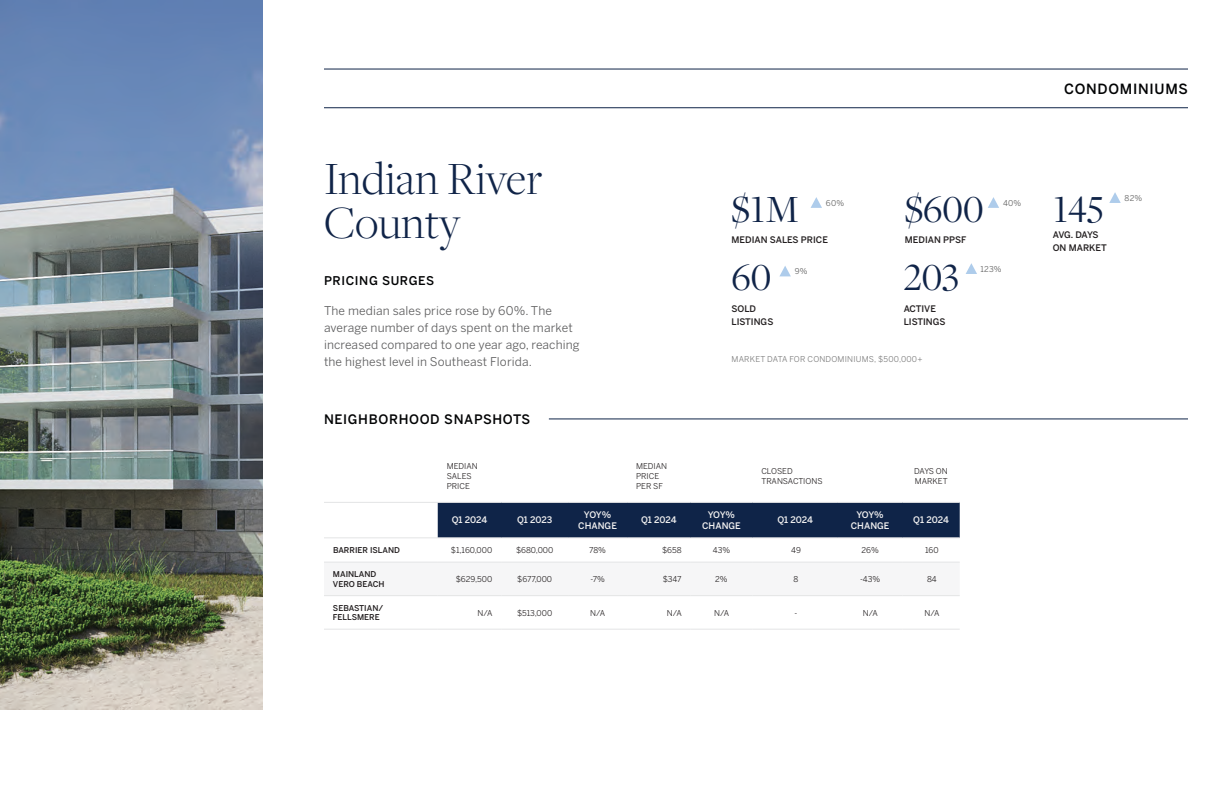
<style>
.page{position:relative;width:1224px;height:792px;background:#fff}
.page>*{position:absolute;margin:0;border:0;box-sizing:border-box;transform-origin:0 0}
.t1{font:300 48px "Freight Disp Pro";color:#102448}
.t2{font:40px "Freight Disp Pro";color:#102448}
.t3{font:500 14px "Benton Sans";letter-spacing:.05em;color:#020304}
.t4{font:500 13px "Benton Sans";letter-spacing:.05em;color:#020304}
.t5{font:12px/17px "Benton Sans";letter-spacing:.01em;color:#5d5d5e}
.t6{font:500 12px "Benton Sans";letter-spacing:.05em;color:#020304}
.t7{font:500 9px "Benton Sans";color:#231f20}
.t8{font:500 9px/10.8px "Benton Sans";letter-spacing:-.005em;color:#f1f0f0;text-align:center}
.t9{font:8px/9.6px "Benton Sans";color:#231f20}
.t10{font:500 8px "Benton Sans";color:#231f20}
.t11{font:8px "Benton Sans";letter-spacing:.025em;color:#797979}
.t12{font:8px "Benton Sans";letter-spacing:.025em;color:#5d5d5d}
</style>
<div class="page">
<hr style="left:324px;top:69px;width:864px;height:1px;background:#0f2448">
<hr style="left:324px;top:108px;width:864px;height:1px;background:#0f2448">
<svg style="left:811px;top:197px;width:11px;height:11px"></svg>
<svg style="left:988px;top:197px;width:11px;height:11px"></svg>
<svg style="left:1109px;top:192px;width:12px;height:11px"></svg>
<svg style="left:779px;top:266px;width:12px;height:10px"></svg>
<svg style="left:966px;top:263px;width:11px;height:11px"></svg>
<hr style="left:549px;top:419px;width:639px;height:1px;background:#0f2448">
<img style="left:0;top:0;width:262px;height:709px">
<div style="left:438px;top:503px;width:522px;height:35px;background:#0f2448"></div>
<hr style="left:324px;top:502px;width:114px;height:1px;background:#e3e4e5">
<hr style="left:438px;top:502px;width:63px;height:1px;background:#e3e4e5">
<hr style="left:501px;top:502px;width:67px;height:1px;background:#e3e4e5">
<hr style="left:568px;top:502px;width:59px;height:1px;background:#e3e4e5">
<hr style="left:627px;top:502px;width:64px;height:1px;background:#e3e4e5">
<hr style="left:691px;top:502px;width:61px;height:1px;background:#e3e4e5">
<hr style="left:752px;top:502px;width:86px;height:1px;background:#e3e4e5">
<hr style="left:838px;top:502px;width:64px;height:1px;background:#e3e4e5">
<hr style="left:902px;top:502px;width:58px;height:1px;background:#e3e4e5">
<hr style="left:324px;top:538px;width:114px;height:1px;background:#e3e4e5">
<hr style="left:438px;top:538px;width:63px;height:1px;background:#e3e4e5">
<hr style="left:501px;top:538px;width:67px;height:1px;background:#e3e4e5">
<hr style="left:568px;top:538px;width:59px;height:1px;background:#e3e4e5">
<hr style="left:627px;top:538px;width:64px;height:1px;background:#e3e4e5">
<hr style="left:691px;top:538px;width:61px;height:1px;background:#e3e4e5">
<hr style="left:752px;top:538px;width:86px;height:1px;background:#e3e4e5">
<hr style="left:838px;top:538px;width:64px;height:1px;background:#e3e4e5">
<hr style="left:902px;top:538px;width:58px;height:1px;background:#e3e4e5">
<hr style="left:324px;top:562px;width:114px;height:1px;background:#e3e4e5">
<hr style="left:438px;top:562px;width:63px;height:1px;background:#e3e4e5">
<hr style="left:501px;top:562px;width:67px;height:1px;background:#e3e4e5">
<hr style="left:568px;top:562px;width:59px;height:1px;background:#e3e4e5">
<hr style="left:627px;top:562px;width:64px;height:1px;background:#e3e4e5">
<hr style="left:691px;top:562px;width:61px;height:1px;background:#e3e4e5">
<hr style="left:752px;top:562px;width:86px;height:1px;background:#e3e4e5">
<hr style="left:838px;top:562px;width:64px;height:1px;background:#e3e4e5">
<hr style="left:902px;top:562px;width:58px;height:1px;background:#e3e4e5">
<hr style="left:324px;top:595px;width:114px;height:1px;background:#e3e4e5">
<hr style="left:438px;top:595px;width:63px;height:1px;background:#e3e4e5">
<hr style="left:501px;top:595px;width:67px;height:1px;background:#e3e4e5">
<hr style="left:568px;top:595px;width:59px;height:1px;background:#e3e4e5">
<hr style="left:627px;top:595px;width:64px;height:1px;background:#e3e4e5">
<hr style="left:691px;top:595px;width:61px;height:1px;background:#e3e4e5">
<hr style="left:752px;top:595px;width:86px;height:1px;background:#e3e4e5">
<hr style="left:838px;top:595px;width:64px;height:1px;background:#e3e4e5">
<hr style="left:902px;top:595px;width:58px;height:1px;background:#e3e4e5">
<hr style="left:324px;top:629px;width:114px;height:1px;background:#e3e4e5">
<hr style="left:438px;top:629px;width:63px;height:1px;background:#e3e4e5">
<hr style="left:501px;top:629px;width:67px;height:1px;background:#e3e4e5">
<hr style="left:568px;top:629px;width:59px;height:1px;background:#e3e4e5">
<hr style="left:627px;top:629px;width:64px;height:1px;background:#e3e4e5">
<hr style="left:691px;top:629px;width:61px;height:1px;background:#e3e4e5">
<hr style="left:752px;top:629px;width:86px;height:1px;background:#e3e4e5">
<hr style="left:838px;top:629px;width:64px;height:1px;background:#e3e4e5">
<hr style="left:902px;top:629px;width:58px;height:1px;background:#e3e4e5">
<p class="t1" style="left:324px;top:148px;width:220px">Indian River</p>
<p class="t1" style="left:324px;top:192px;width:138px">County</p>
<p class="t6" style="left:324px;top:273px;width:112px">PRICING SURGES</p>
<p class="t5" style="left:324px;top:302px;width:257px">The median sales price rose by 60%. The average number of days spent on the market increased compared to one year ago, reaching the highest level in Southeast Florida.</p>
<p class="t4" style="left:324px;top:411px;width:208px">NEIGHBORHOOD SNAPSHOTS</p>
<p class="t9" style="left:447px;top:462px;width:33px">MEDIAN</p>
<p class="t9" style="left:447px;top:471px;width:26px">SALES<br>PRICE</p>
<p class="t9" style="left:636px;top:462px;width:33px">MEDIAN<br>PRICE</p>
<p class="t9" style="left:636px;top:481px;width:28px">PER SF</p>
<p class="t2" style="left:732px;top:183px;width:69px">$1M</p>
<p class="t12" style="left:826px;top:198px;width:20px">60%</p>
<p class="t2" style="left:905px;top:183px;width:80px">$600</p>
<p class="t12" style="left:1003px;top:198px;width:20px">40%</p>
<p class="t7" style="left:732px;top:234px;width:98px">MEDIAN SALES PRICE</p>
<p class="t7" style="left:905px;top:234px;width:63px">MEDIAN PPSF</p>
<p class="t2" style="left:732px;top:251px;width:41px">60</p>
<p class="t12" style="left:795px;top:267px;width:14px">9%</p>
<p class="t2" style="left:904px;top:251px;width:57px">203</p>
<p class="t12" style="left:981px;top:264px;width:23px">123%</p>
<p class="t7" style="left:732px;top:303px;width:26px">SOLD</p>
<p class="t7" style="left:732px;top:316px;width:43px">LISTINGS</p>
<p class="t7" style="left:904px;top:303px;width:34px">ACTIVE</p>
<p class="t7" style="left:904px;top:316px;width:43px">LISTINGS</p>
<p class="t11" style="left:732px;top:354px;width:192px">MARKET DATA FOR CONDOMINIUMS, $500,000+</p>
<p class="t9" style="left:761px;top:466px;width:33px">CLOSED</p>
<p class="t9" style="left:761px;top:476px;width:63px">TRANSACTIONS</p>
<p class="t9" style="left:914px;top:466px;width:35px">DAYS ON<br>MARKET</p>
<p class="t8" style="left:452px;top:515px;width:37px">Q1 2024</p>
<p class="t8" style="left:517px;top:515px;width:37px">Q1 2023</p>
<p class="t8" style="left:578px;top:509px;width:40px">YOY%<br>CHANGE</p>
<p class="t8" style="left:641px;top:515px;width:37px">Q1 2024</p>
<p class="t8" style="left:702px;top:509px;width:40px">YOY%<br>CHANGE</p>
<p class="t8" style="left:777px;top:515px;width:37px">Q1 2024</p>
<p class="t8" style="left:851px;top:509px;width:40px">YOY%<br>CHANGE</p>
<p class="t8" style="left:913px;top:515px;width:37px">Q1 2024</p>
<p class="t10" style="left:333px;top:545px;width:69px">BARRIER ISLAND</p>
<p class="t9" style="left:451px;top:545px;width:43px">$1,160,000</p>
<p class="t9" style="left:516px;top:545px;width:39px">$680,000</p>
<p class="t9" style="left:589px;top:545px;width:18px">78%</p>
<p class="t9" style="left:662px;top:545px;width:21px">$658</p>
<p class="t9" style="left:713px;top:545px;width:19px">43%</p>
<p class="t9" style="left:791px;top:545px;width:11px">49</p>
<p class="t9" style="left:861px;top:545px;width:19px">26%</p>
<p class="t9" style="left:925px;top:545px;width:15px">160</p>
<p class="t10" style="left:333px;top:569px;width:45px">MAINLAND</p>
<p class="t10" style="left:333px;top:579px;width:53px">VERO BEACH</p>
<p class="t9" style="left:456px;top:574px;width:38px">$629,500</p>
<p class="t9" style="left:517px;top:574px;width:36px">$677,000</p>
<p class="t9" style="left:590px;top:574px;width:16px">-7%</p>
<p class="t9" style="left:663px;top:574px;width:20px">$347</p>
<p class="t9" style="left:715px;top:574px;width:14px">2%</p>
<p class="t9" style="left:794px;top:574px;width:6px">8</p>
<p class="t9" style="left:860px;top:574px;width:22px">-43%</p>
<p class="t9" style="left:927px;top:574px;width:11px">84</p>
<p class="t10" style="left:333px;top:603px;width:52px">SEBASTIAN/</p>
<p class="t10" style="left:333px;top:612px;width:48px">FELLSMERE</p>
<p class="t9" style="left:478px;top:608px;width:16px">N/A</p>
<p class="t9" style="left:517px;top:608px;width:37px">$513,000</p>
<p class="t9" style="left:590px;top:608px;width:16px">N/A</p>
<p class="t9" style="left:667px;top:608px;width:16px">N/A</p>
<p class="t9" style="left:714px;top:608px;width:16px">N/A</p>
<p class="t9" style="left:795px;top:608px;width:4px">-</p>
<p class="t9" style="left:863px;top:608px;width:16px">N/A</p>
<p class="t9" style="left:925px;top:608px;width:16px">N/A</p>
<p class="t3" style="left:1064px;top:81px;width:125px">CONDOMINIUMS</p>
<p class="t2" style="left:1053px;top:183px;width:52px">145</p>
<p class="t12" style="left:1125px;top:193px;width:19px">82%</p>
<p class="t7" style="left:1053px;top:230px;width:47px">AVG. DAYS</p>
<p class="t7" style="left:1053px;top:243px;width:56px">ON MARKET</p>
</div>
